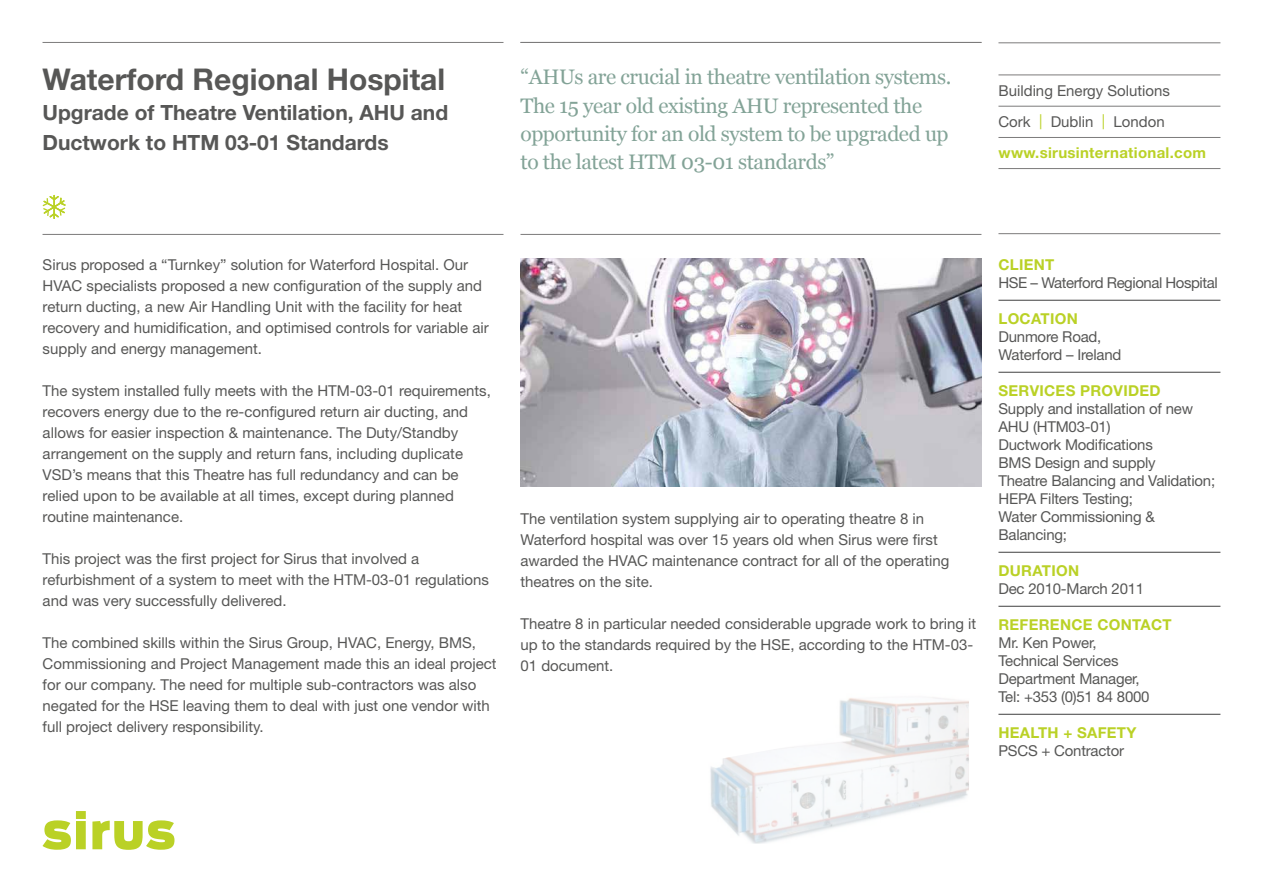
<style>
.page{position:relative;width:1263px;height:893px;background:#fff}
.page>*{position:absolute;margin:0;border:0;box-sizing:border-box;transform-origin:0 0}
.t1{font:700 30px "Helvetica Neue";color:#575756}
.t2{font:21px/28.2px "Georgia";letter-spacing:-.02em;color:#83a397}
.t3{font:700 21px/30px "Helvetica Neue";color:#575756}
.t4{font:15px/21px "Helvetica Neue";color:#575756}
.t5{font:700 15px "Helvetica Neue";letter-spacing:.02em;color:#bad126}
.t6{font:15px "Helvetica Neue";letter-spacing:-.03em;color:#575756}
.s1{color:#bad126}
</style>
<div class="page">
<img style="left:710px;top:697px;width:259px;height:147px">
<hr style="left:43px;top:234px;width:460px;height:1px;background:#7c7b7b">
<hr style="left:43px;top:42px;width:460px;height:1px;background:#7c7b7b">
<hr style="left:998px;top:233px;width:222px;height:1px;background:#7c7b7b">
<hr style="left:998px;top:43px;width:222px;height:1px;background:#7c7b7b">
<hr style="left:998px;top:168px;width:222px;height:1px;background:#7c7b7b">
<hr style="left:998px;top:137px;width:222px;height:1px;background:#7c7b7b">
<hr style="left:998px;top:106px;width:222px;height:1px;background:#7c7b7b">
<hr style="left:998px;top:75px;width:222px;height:1px;background:#7c7b7b">
<hr style="left:998px;top:300px;width:222px;height:1px;background:#404040">
<hr style="left:998px;top:372px;width:222px;height:1px;background:#404040">
<hr style="left:998px;top:552px;width:222px;height:1px;background:#404040">
<hr style="left:998px;top:606px;width:222px;height:1px;background:#404040">
<hr style="left:998px;top:714px;width:222px;height:1px;background:#404040">
<hr style="left:520px;top:234px;width:461px;height:1px;background:#7c7b7b">
<hr style="left:520px;top:42px;width:461px;height:1px;background:#7c7b7b">
<svg style="left:42px;top:195px;width:24px;height:24px"></svg>
<img style="left:520px;top:258px;width:461px;height:229px">
<svg style="left:43px;top:811px;width:43px;height:39px"></svg>
<svg style="left:92px;top:820px;width:82px;height:30px"></svg>
<h1 class="t1" style="left:43px;top:60px;width:404px">Waterford Regional Hospital</h1>
<h2 class="t3" style="left:43px;top:97px;width:407px">Upgrade of Theatre Ventilation, AHU and<br>Ductwork to HTM 03-01 Standards</h2>
<h2 class="t2" style="left:520px;top:62px;width:432px">“AHUs are crucial in theatre ventilation systems.<br>The 15 year old existing AHU represented the opportunity for an old system to be upgraded up to the latest HTM 03-01 standards”</h2>
<p class="t4" style="left:998px;top:80px;width:173px">Building Energy Solutions</p>
<p class="t4" style="left:998px;top:111px;width:168px">Cork <span class="s1">|</span> Dublin <span class="s1">|</span> London</p>
<p class="t5" style="left:998px;top:144px;width:209px">www.sirusinternational.com</p>
<p class="t4" style="left:43px;top:254px;width:448px">Sirus proposed a “Turnkey” solution for Waterford Hospital. Our HVAC specialists proposed a new configuration of the supply and return ducting, a new Air Handling Unit with the facility for heat recovery and humidification, and optimised controls for variable air supply and energy management.</p>
<p class="t4" style="left:43px;top:380px;width:450px">The system installed fully meets with the HTM-03-01 requirements, recovers energy due to the re-configured return air ducting, and allows for easier inspection &amp; maintenance. The Duty/Standby arrangement on the supply and return fans, including duplicate VSD’s means that this Theatre has full redundancy and can be relied upon to be available at all times, except during planned routine maintenance.</p>
<p class="t4" style="left:43px;top:548px;width:448px">This project was the first project for Sirus that involved a refurbishment of a system to meet with the HTM-03-01 regulations and was very successfully delivered.</p>
<p class="t4" style="left:43px;top:632px;width:456px">The combined skills within the Sirus Group, HVAC, Energy, BMS, Commissioning and Project Management made this an ideal project for our company. The need for multiple sub-contractors was also negated for the HSE leaving them to deal with just one vendor with full project delivery responsibility.</p>
<p class="t4" style="left:520px;top:508px;width:430px">The ventilation system supplying air to operating theatre 8 in Waterford hospital was over 15 years old when Sirus were first awarded the HVAC maintenance contract for all of the operating theatres on the site.</p>
<p class="t4" style="left:520px;top:613px;width:457px">Theatre 8 in particular needed considerable upgrade work to bring it up to the standards required by the HSE, according to the HTM-03-<br>01 document.</p>
<p class="t5" style="left:998px;top:255px;width:57px">CLIENT</p>
<p class="t6" style="left:998px;top:273px;width:221px">HSE – Waterford Regional Hospital</p>
<p class="t5" style="left:998px;top:309px;width:81px">LOCATION</p>
<p class="t4" style="left:998px;top:327px;width:124px;line-height:18px">Dunmore Road,<br>Waterford – Ireland</p>
<p class="t5" style="left:998px;top:381px;width:164px">SERVICES PROVIDED</p>
<p class="t4" style="left:998px;top:399px;width:218px;line-height:18px">Supply and installation of new<br>AHU (HTM03-01)<br>Ductwork Modifications<br>BMS Design and supply<br>Theatre Balancing and Validation;<br>HEPA Filters Testing;<br>Water Commissioning &amp;<br>Balancing;</p>
<p class="t5" style="left:998px;top:561px;width:82px">DURATION</p>
<p class="t4" style="left:998px;top:578px;width:147px">Dec 2010-March 2011</p>
<p class="t5" style="left:998px;top:615px;width:175px">REFERENCE CONTACT</p>
<p class="t4" style="left:998px;top:633px;width:153px;line-height:18px">Mr. Ken Power,<br>Technical Services<br>Department Manager,<br>Tel: +353 (0)51 84 8000</p>
<p class="t5" style="left:998px;top:723px;width:139px">HEALTH + SAFETY</p>
<p class="t4" style="left:998px;top:740px;width:127px">PSCS + Contractor</p>
</div>
